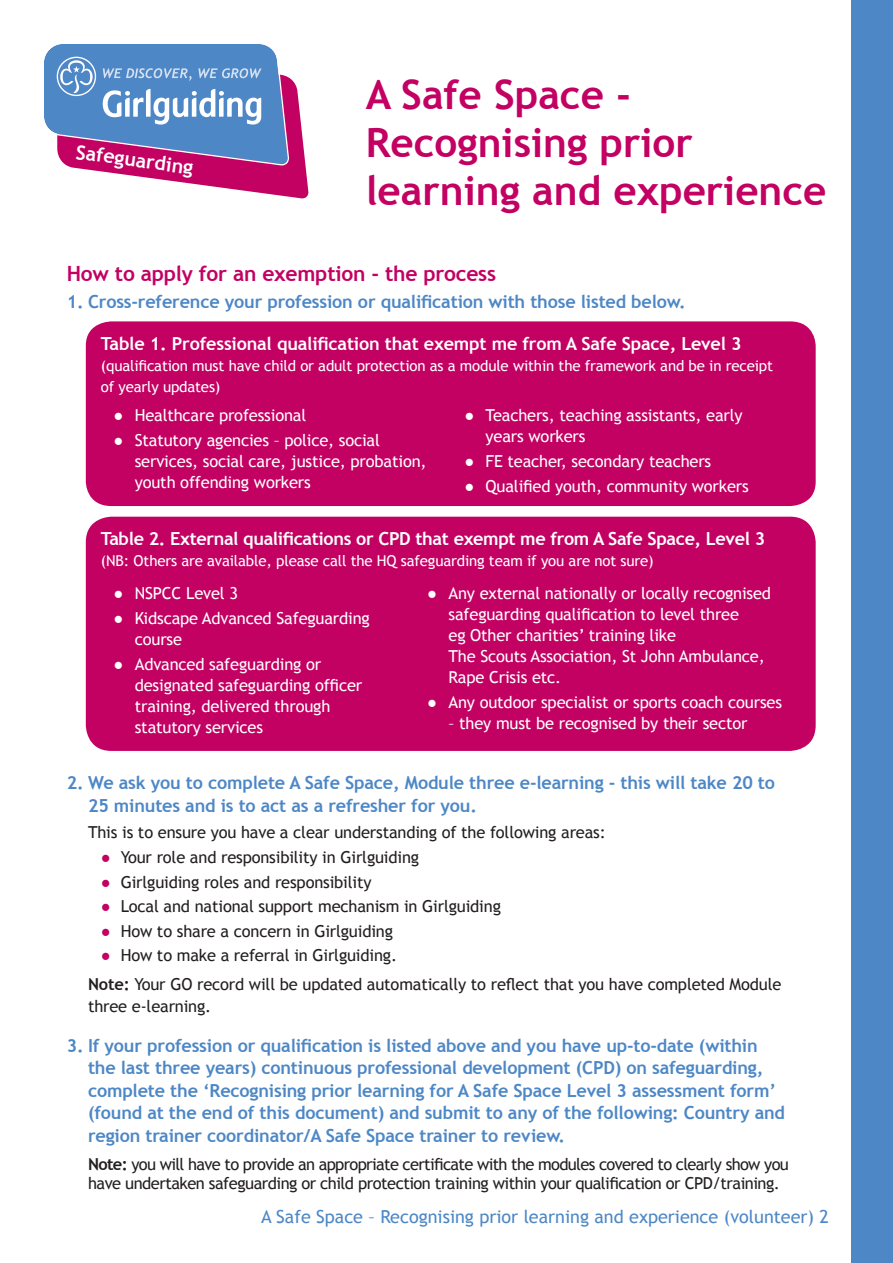
<style>
.page{position:relative;width:893px;height:1263px;background:#4d87c6}
.page>*{position:absolute;margin:0;border:0;box-sizing:border-box;transform-origin:0 0}
.Main_heading{font:700 40.5px/48px "Trebuchet MS";color:#c30162}
.body_copy{font:700 21px "Trebuchet MS";letter-spacing:-.01em;color:#c30162}
.t1{font:700 19.65px "Trebuchet MS";color:#fff}
.body_copy-2{font:700 18px/22.5px "Trebuchet MS";letter-spacing:-.01em;color:#4d87c6}
.body_copy-3{font:700 18px "Trebuchet MS";letter-spacing:-.02em;color:#fff}
.t2{font:18px "Trebuchet MS";color:#4d87c6}
.body_copy-4{font:16.5px/21px "Trebuchet MS";letter-spacing:-.01em;color:#fff}
.body_copy-5{font:16.5px/22.5px "Trebuchet MS";letter-spacing:-.01em;color:#231f20}
.body_copy-6{font:16.5px/19.5px "Trebuchet MS";letter-spacing:-.03em;color:#231f20}
.body_copy-7{font:15px/21px "Trebuchet MS";letter-spacing:-.01em;color:#fff}
.s1{color:#c30162}
.s2{font-weight:700}
</style>
<div class="page">
<div style="left:0;top:0;width:850px;height:1263px;background:#fff"></div>
<svg style="left:44px;top:44px;width:264px;height:154px"></svg>
<div style="left:86px;top:321px;width:730px;height:185px;background:#c30162;border-radius:25px"></div>
<div style="left:86px;top:517px;width:730px;height:234px;background:#c30162;border-radius:26px"></div>
<p class="t1" style="left:78px;top:139px;width:120px;rotate:8deg">Safeguarding</p>
<p class="Main_heading" style="left:366px;top:70px;width:462px">A Safe Space -<br>Recognising prior learning and experience</p>
<p class="body_copy" style="left:67px;top:260px;width:431px">How to apply for an exemption - the process</p>
<p class="body_copy-2" style="left:67px;top:290px;width:620px">1. Cross-reference your profession or qualification with those listed below.</p>
<p class="body_copy-3" style="left:101px;top:332px;width:642px">Table 1. Professional qualification that exempt me from A Safe Space, Level 3</p>
<p class="body_copy-7" style="left:101px;top:355px;width:674px">(qualification must have child or adult protection as a module within the framework and be in receipt of yearly updates)</p>
<p class="body_copy-4" style="left:114px;top:405px;width:194px">● Healthcare professional</p>
<p class="body_copy-4" style="left:135px;top:430px;width:293px;text-indent:-21px">● Statutory agencies – police, social services, social care, justice, probation, youth offending workers</p>
<p class="body_copy-4" style="left:486px;top:405px;width:258px;text-indent:-21px">● Teachers, teaching assistants, early years workers</p>
<p class="body_copy-4" style="left:464px;top:451px;width:248px">● FE teacher, secondary teachers</p>
<p class="body_copy-4" style="left:464px;top:476px;width:286px">● Qualified youth, community workers</p>
<p class="body_copy-3" style="left:101px;top:527px;width:666px">Table 2. External qualifications or CPD that exempt me from A Safe Space, Level 3</p>
<p class="body_copy-7" style="left:101px;top:551px;width:554px">(NB: Others are available, please call the HQ safeguarding team if you are not sure)</p>
<p class="body_copy-4" style="left:114px;top:582px;width:126px">● NSPCC Level 3</p>
<p class="body_copy-4" style="left:135px;top:608px;width:237px;text-indent:-21px">● Kidscape Advanced Safeguarding course</p>
<p class="body_copy-4" style="left:135px;top:654px;width:229px;text-indent:-21px">● Advanced safeguarding or designated safeguarding officer training, delivered through statutory services</p>
<p class="body_copy-4" style="left:449px;top:582px;width:324px;text-indent:-21px">● Any external nationally or locally recognised safeguarding qualification to level three<br>eg Other charities’ training like<br>The Scouts Association, St John Ambulance, Rape Crisis etc.</p>
<p class="body_copy-4" style="left:427px;top:692px;width:356px">● Any outdoor specialist or sports coach courses</p>
<p class="body_copy-4" style="left:449px;top:713px;width:300px">– they must be recognised by their sector</p>
<p class="body_copy-2" style="left:88px;top:771px;width:689px;text-indent:-21px">2. We ask you to complete A Safe Space, Module three e-learning - this will take 20 to<br>25 minutes and is to act as a refresher for you.</p>
<p class="body_copy-5" style="left:88px;top:821px;width:519px">This is to ensure you have a clear understanding of the following areas:</p>
<p class="body_copy-5" style="left:101px;top:846px;width:320px"><span class="s1">●</span> Your role and responsibility in Girlguiding</p>
<p class="body_copy-5" style="left:101px;top:871px;width:272px"><span class="s1">●</span> Girlguiding roles and responsibility</p>
<p class="body_copy-5" style="left:101px;top:895px;width:402px"><span class="s1">●</span> Local and national support mechanism in Girlguiding</p>
<p class="body_copy-5" style="left:101px;top:920px;width:294px"><span class="s1">●</span> How to share a concern in Girlguiding</p>
<p class="body_copy-5" style="left:101px;top:945px;width:298px"><span class="s1">●</span> How to make a referral in Girlguiding.</p>
<p class="body_copy-5" style="left:88px;top:973px;width:695px"><span class="s2">Note:</span> Your GO record will be updated automatically to reflect that you have completed Module three e-learning.</p>
<p class="body_copy-2" style="left:88px;top:1034px;width:698px;text-indent:-21px">3. If your profession or qualification is listed above and you have up-to-date (within the last three years) continuous professional development (CPD) on safeguarding, complete the ‘Recognising prior learning for A Safe Space Level 3 assessment form’ (found at the end of this document) and submit to any of the following: Country and region trainer coordinator/A Safe Space trainer to review.</p>
<p class="body_copy-6" style="left:88px;top:1154px;width:702px"><span class="s2">Note:</span> you will have to provide an appropriate certificate with the modules covered to clearly show you have undertaken safeguarding or child protection training within your qualification or CPD/training.</p>
<p class="t2" style="left:261px;top:1206px;width:569px">A Safe Space – Recognising prior learning and experience (volunteer) 2</p>
</div>
